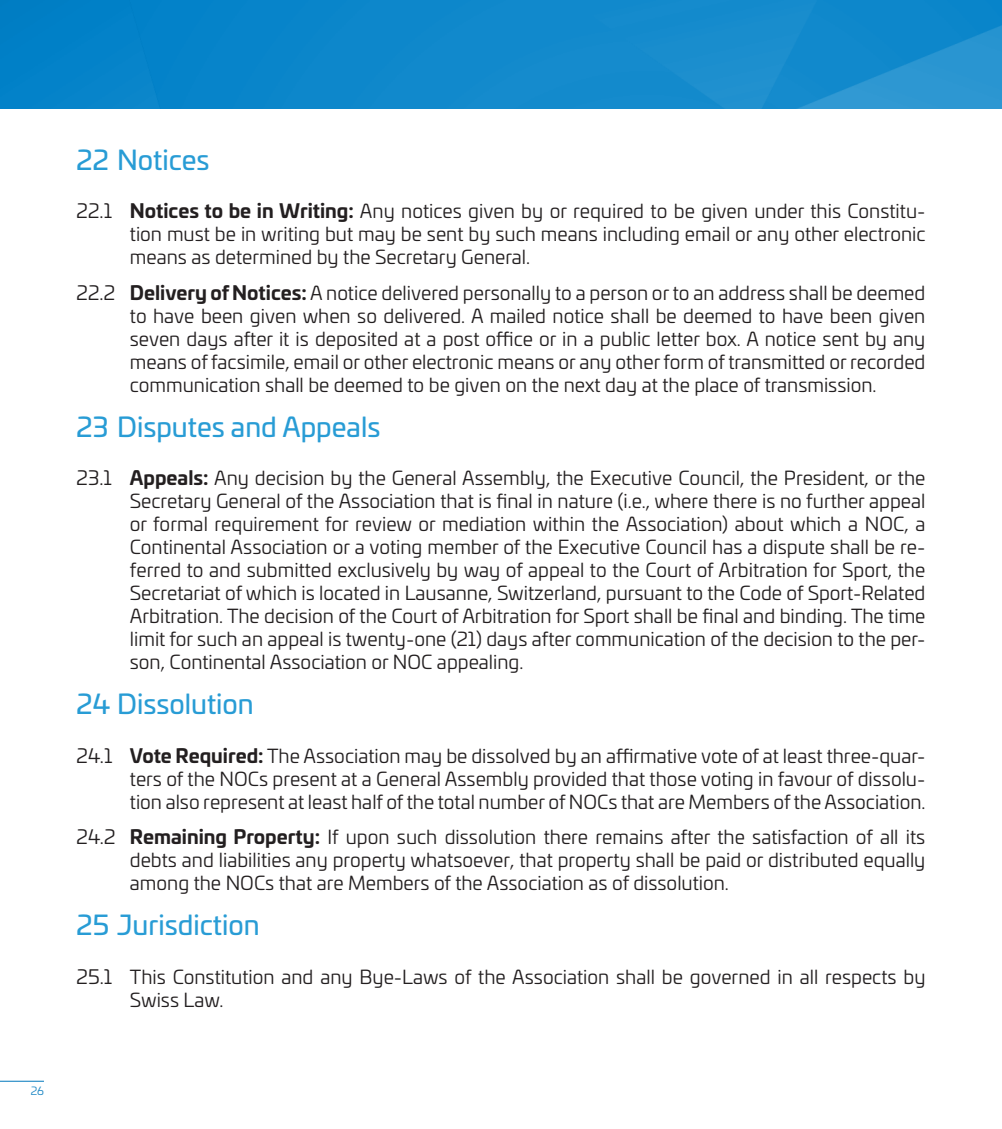
<style>
.page{position:relative;width:1002px;height:1129px;background:#fff}
.page>*{position:absolute;margin:0;border:0;box-sizing:border-box;transform-origin:0 0}
.t1{font:27px "Univia Pro";color:#289cd5}
.t2{font:19.12px/22.9px "Univia Pro";color:#231f20;text-align:justify}
.t3{font:11.25px "Univia Pro";color:#1d87c4}
.s1{font-size:19.8px}
.s2{font-weight:700}
</style>
<div class="page">
<hr style="left:0;top:1081px;width:44px;height:1px;background:#1d87c4">
<img style="left:0;top:0;width:1001px;height:108px">
<p class="t3" style="left:31px;top:1082px;width:15px">26</p>
<p class="t1" style="left:77px;top:140px;width:134px">22 Notices</p>
<p class="t2" style="left:130px;top:199px;width:797px;text-indent:-53px"><span class="s1">22.1</span> <span class="s2">Notices to be in Writing:</span> Any notices given by or required to be given under this Constitu&shy;tion must be in writing but may be sent by such means including email or any other electronic means as determined by the Secretary General.</p>
<p class="t2" style="left:130px;top:281px;width:797px;text-indent:-53px"><span class="s1">22.2</span> <span class="s2">Delivery of Notices:</span> A notice delivered personally to a person or to an address shall be deemed to have been given when so delivered. A mailed notice shall be deemed to have been given seven days after it is deposited at a post office or in a public letter box. A notice sent by any means of facsimile, email or other electronic means or any other form of transmitted or recorded communication shall be deemed to be given on the next day at the place of transmission.</p>
<p class="t1" style="left:77px;top:407px;width:305px">23 Disputes and Appeals</p>
<p class="t2" style="left:130px;top:466px;width:797px;text-indent:-53px"><span class="s1">23.1</span> <span class="s2">Appeals:</span> Any decision by the General Assembly, the Executive Council, the President, or the Secretary General of the Association that is final in nature (i.e., where there is no further appeal or formal requirement for review or mediation within the Association) about which a NOC, a Continental Association or a voting member of the Executive Council has a dispute shall be re&shy;ferred to and submitted exclusively by way of appeal to the Court of Arbitration for Sport, the Secretariat of which is located in Lausanne, Switzerland, pursuant to the Code of Sport-Related Arbitration. The decision of the Court of Arbitration for Sport shall be final and binding. The time limit for such an appeal is twenty-one (21) days after communication of the decision to the per&shy;son, Continental Association or NOC appealing.</p>
<p class="t1" style="left:77px;top:684px;width:179px">24 Dissolution</p>
<p class="t2" style="left:130px;top:743px;width:797px;text-indent:-53px"><span class="s1">24.1</span> <span class="s2">Vote Required:</span> The Association may be dissolved by an affirmative vote of at least three-quar&shy;ters of the NOCs present at a General Assembly provided that those voting in favour of dissolu&shy;tion also represent at least half of the total number of NOCs that are Members of the Association.</p>
<p class="t2" style="left:130px;top:825px;width:797px;text-indent:-53px"><span class="s1">24.2</span> <span class="s2">Remaining Property:</span> If upon such dissolution there remains after the satisfaction of all its debts and liabilities any property whatsoever, that property shall be paid or distributed equally among the NOCs that are Members of the Association as of dissolution.</p>
<p class="t1" style="left:77px;top:905px;width:184px">25 Jurisdiction</p>
<p class="t2" style="left:130px;top:964px;width:797px;text-indent:-53px"><span class="s1">25.1</span> This Constitution and any Bye-Laws of the Association shall be governed in all respects by<br>Swiss Law.</p>
</div>
